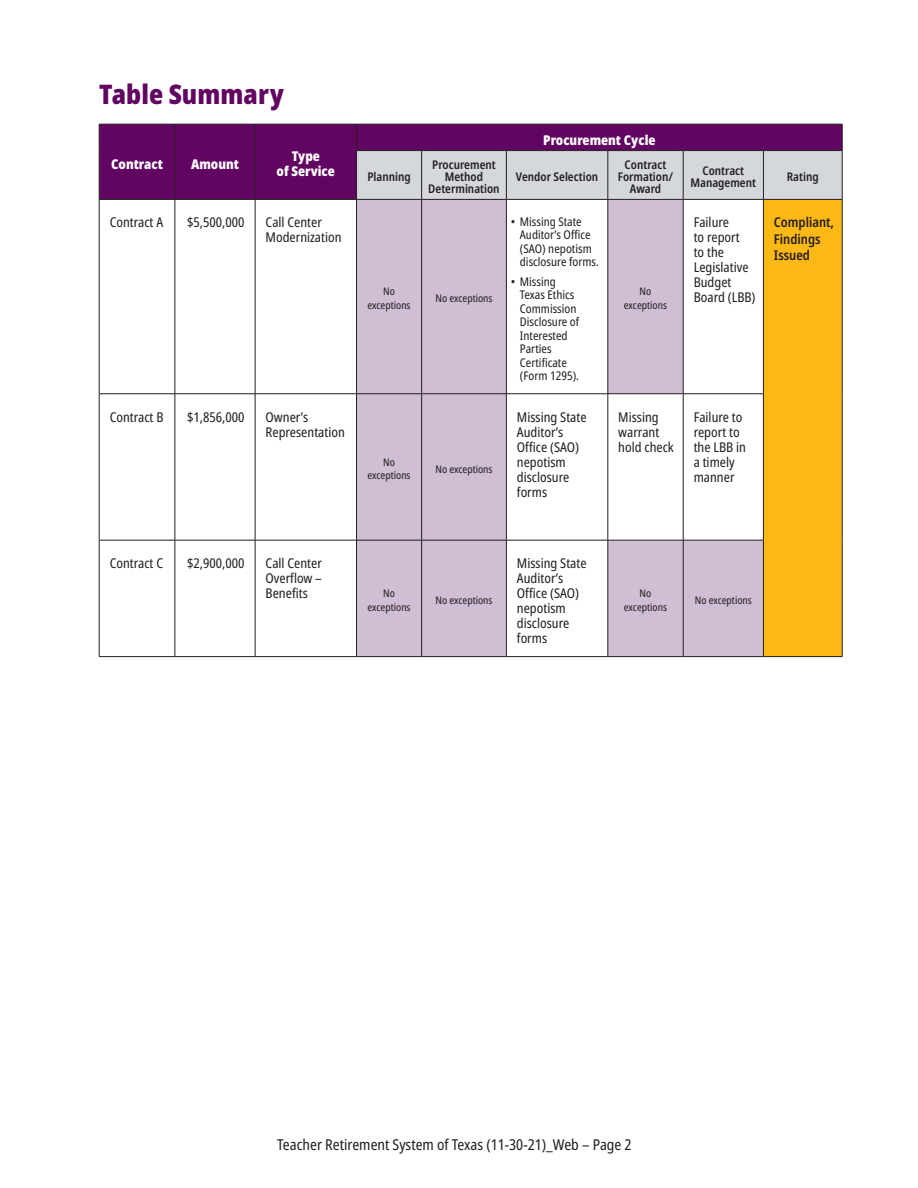
<style>
.page{position:relative;width:918px;height:1188px;background:#fff}
.page>*{position:absolute;margin:0;border:0;box-sizing:border-box;transform-origin:0 0}
.t1{font:900 condensed 27px "Noto Sans";letter-spacing:.005em;color:#620562}
.t2{font:condensed 15px "Noto Sans";color:#231f20}
.t3{font:condensed 13.5px/15px "Noto Sans";color:#231f20}
.t4{font:900 condensed 13.5px/15px "Noto Sans";color:#fff;text-align:center}
.t5{font:600 condensed 13.5px/16.5px "Noto Sans";color:#231f20}
.t6{font:condensed 12px/13.5px "Noto Sans";color:#231f20}
.t7{font:600 condensed 12px/12px "Noto Sans";color:#231f20;text-align:center}
.t8{font:condensed 10.5px/13.5px "Noto Sans";color:#231f20;text-align:center}
</style>
<div class="page">
<div style="left:100px;top:125px;width:256px;height:74px;background:#620562"></div>
<svg style="left:357px;top:200px;width:406px;height:456px;fill:#cfbed4"></svg>
<div style="left:763px;top:199px;width:79px;height:458px;background:#fcb814"></div>
<hr style="left:99px;top:124px;width:76px;height:1px;background:#231f20">
<svg style="left:99px;top:124px;width:1px;height:27px"></svg>
<hr style="left:175px;top:124px;width:80px;height:1px;background:#231f20">
<svg style="left:175px;top:124px;width:1px;height:27px"></svg>
<hr style="left:255px;top:124px;width:102px;height:1px;background:#231f20">
<svg style="left:255px;top:124px;width:1px;height:27px"></svg>
<svg style="left:356px;top:124px;width:487px;height:75px;background:#aa8cae"></svg>
<hr style="left:99px;top:151px;width:1px;height:48px;background:#231f20">
<hr style="left:175px;top:151px;width:1px;height:48px;background:#231f20">
<hr style="left:255px;top:151px;width:1px;height:48px;background:#231f20">
<hr style="left:356px;top:151px;width:1px;height:48px;background:#231f20">
<hr style="left:421px;top:151px;width:1px;height:48px;background:#231f20">
<hr style="left:506px;top:151px;width:1px;height:48px;background:#231f20">
<hr style="left:608px;top:151px;width:1px;height:48px;background:#231f20">
<hr style="left:683px;top:151px;width:1px;height:48px;background:#231f20">
<hr style="left:763px;top:151px;width:1px;height:48px;background:#231f20">
<hr style="left:842px;top:151px;width:1px;height:48px;background:#231f20">
<hr style="left:357px;top:199px;width:65px;height:1px;background:#231f20">
<hr style="left:422px;top:199px;width:84px;height:1px;background:#231f20">
<hr style="left:506px;top:199px;width:102px;height:1px;background:#231f20">
<hr style="left:608px;top:199px;width:75px;height:1px;background:#231f20">
<hr style="left:683px;top:199px;width:80px;height:1px;background:#231f20">
<hr style="left:763px;top:199px;width:79px;height:1px;background:#231f20">
<hr style="left:99px;top:200px;width:1px;height:194px;background:#231f20">
<hr style="left:175px;top:200px;width:1px;height:194px;background:#231f20">
<hr style="left:255px;top:200px;width:1px;height:194px;background:#231f20">
<hr style="left:356px;top:200px;width:1px;height:194px;background:#231f20">
<hr style="left:421px;top:200px;width:1px;height:194px;background:#231f20">
<hr style="left:506px;top:200px;width:1px;height:194px;background:#231f20">
<hr style="left:608px;top:200px;width:1px;height:194px;background:#231f20">
<hr style="left:683px;top:200px;width:1px;height:194px;background:#231f20">
<hr style="left:763px;top:200px;width:1px;height:194px;background:#231f20">
<hr style="left:842px;top:200px;width:1px;height:194px;background:#231f20">
<hr style="left:99px;top:393px;width:76px;height:1px;background:#231f20">
<hr style="left:99px;top:394px;width:1px;height:146px;background:#231f20">
<hr style="left:175px;top:393px;width:80px;height:1px;background:#231f20">
<hr style="left:175px;top:394px;width:1px;height:146px;background:#231f20">
<hr style="left:255px;top:393px;width:102px;height:1px;background:#231f20">
<hr style="left:255px;top:394px;width:1px;height:146px;background:#231f20">
<hr style="left:357px;top:393px;width:65px;height:1px;background:#231f20">
<hr style="left:356px;top:394px;width:1px;height:146px;background:#231f20">
<hr style="left:422px;top:393px;width:84px;height:1px;background:#231f20">
<hr style="left:421px;top:394px;width:1px;height:146px;background:#231f20">
<hr style="left:506px;top:393px;width:102px;height:1px;background:#231f20">
<hr style="left:506px;top:394px;width:1px;height:146px;background:#231f20">
<hr style="left:608px;top:393px;width:75px;height:1px;background:#231f20">
<hr style="left:608px;top:394px;width:1px;height:146px;background:#231f20">
<hr style="left:683px;top:393px;width:81px;height:1px;background:#231f20">
<hr style="left:683px;top:394px;width:1px;height:146px;background:#231f20">
<hr style="left:763px;top:394px;width:1px;height:146px;background:#231f20">
<hr style="left:842px;top:394px;width:1px;height:146px;background:#231f20">
<hr style="left:99px;top:540px;width:76px;height:1px;background:#231f20">
<hr style="left:99px;top:540px;width:1px;height:116px;background:#231f20">
<hr style="left:175px;top:540px;width:80px;height:1px;background:#231f20">
<hr style="left:175px;top:540px;width:1px;height:116px;background:#231f20">
<hr style="left:255px;top:540px;width:102px;height:1px;background:#231f20">
<hr style="left:255px;top:540px;width:1px;height:116px;background:#231f20">
<hr style="left:357px;top:540px;width:65px;height:1px;background:#231f20">
<hr style="left:356px;top:540px;width:1px;height:116px;background:#231f20">
<hr style="left:422px;top:540px;width:84px;height:1px;background:#231f20">
<hr style="left:421px;top:540px;width:1px;height:116px;background:#231f20">
<hr style="left:506px;top:540px;width:102px;height:1px;background:#231f20">
<hr style="left:506px;top:540px;width:1px;height:116px;background:#231f20">
<hr style="left:608px;top:540px;width:75px;height:1px;background:#231f20">
<hr style="left:608px;top:540px;width:1px;height:116px;background:#231f20">
<hr style="left:683px;top:540px;width:81px;height:1px;background:#231f20">
<hr style="left:683px;top:540px;width:1px;height:116px;background:#231f20">
<hr style="left:763px;top:540px;width:1px;height:116px;background:#231f20">
<hr style="left:842px;top:540px;width:1px;height:116px;background:#231f20">
<hr style="left:99px;top:656px;width:76px;height:1px;background:#231f20">
<hr style="left:175px;top:656px;width:80px;height:1px;background:#231f20">
<hr style="left:255px;top:656px;width:102px;height:1px;background:#231f20">
<hr style="left:357px;top:656px;width:65px;height:1px;background:#231f20">
<hr style="left:422px;top:656px;width:84px;height:1px;background:#231f20">
<hr style="left:506px;top:656px;width:102px;height:1px;background:#231f20">
<hr style="left:608px;top:656px;width:75px;height:1px;background:#231f20">
<hr style="left:683px;top:656px;width:80px;height:1px;background:#231f20">
<hr style="left:763px;top:656px;width:79px;height:1px;background:#231f20">
<hr style="left:356px;top:150px;width:66px;height:1px;background:#231f20">
<hr style="left:422px;top:150px;width:84px;height:1px;background:#231f20">
<hr style="left:506px;top:150px;width:102px;height:1px;background:#231f20">
<hr style="left:608px;top:150px;width:75px;height:1px;background:#231f20">
<hr style="left:683px;top:150px;width:80px;height:1px;background:#231f20">
<hr style="left:763px;top:150px;width:79px;height:1px;background:#231f20">
<hr style="left:99px;top:199px;width:76px;height:1px;background:#231f20">
<hr style="left:175px;top:199px;width:80px;height:1px;background:#231f20">
<hr style="left:255px;top:199px;width:102px;height:1px;background:#231f20">
<h1 class="t1" style="left:99px;top:74px;width:186px">Table Summary</h1>
<p class="t4" style="left:111px;top:157px;width:53px">Contract</p>
<p class="t4" style="left:191px;top:157px;width:49px">Amount</p>
<p class="t4" style="left:277px;top:149px;width:60px">Type<br>of Service</p>
<p class="t3" style="left:110px;top:215px;width:55px">Contract A</p>
<p class="t3" style="left:187px;top:215px;width:59px">$5,500,000</p>
<p class="t3" style="left:266px;top:215px;width:78px">Call Center<br>Modernization</p>
<p class="t3" style="left:110px;top:410px;width:55px">Contract B</p>
<p class="t3" style="left:187px;top:410px;width:59px">$1,856,000</p>
<p class="t3" style="left:266px;top:410px;width:81px">Owner’s<br>Representation</p>
<p class="t4" style="left:543px;top:132px;width:114px">Procurement Cycle</p>
<p class="t7" style="left:367px;top:171px;width:45px">Planning</p>
<p class="t7" style="left:428px;top:159px;width:73px">Procurement<br>Method<br>Determination</p>
<p class="t7" style="left:516px;top:171px;width:84px">Vendor Selection</p>
<p class="t7" style="left:618px;top:159px;width:57px">Contract<br>Formation/<br>Award</p>
<p class="t7" style="left:691px;top:165px;width:67px">Contract<br>Management</p>
<p class="t7" style="left:787px;top:171px;width:33px">Rating</p>
<p class="t8" style="left:367px;top:285px;width:45px">No exceptions</p>
<p class="t8" style="left:435px;top:292px;width:59px">No exceptions</p>
<p class="t8" style="left:367px;top:456px;width:45px">No exceptions</p>
<p class="t8" style="left:435px;top:462px;width:59px">No exceptions</p>
<p class="t6" style="left:520px;top:215px;width:81px;text-indent:-9px">• Missing State<br>Auditor’s Office (SAO) nepotism disclosure forms.</p>
<p class="t6" style="left:520px;top:275px;width:61px;text-indent:-9px">• Missing<br>Texas Ethics<br>Commission<br>Disclosure of<br>Interested<br>Parties<br>Certificate (Form 1295).</p>
<p class="t8" style="left:624px;top:285px;width:45px">No exceptions</p>
<p class="t3" style="left:694px;top:215px;width:63px">Failure<br>to report<br>to the<br>Legislative<br>Budget<br>Board (LBB)</p>
<p class="t5" style="left:774px;top:215px;width:62px">Compliant,<br>Findings<br>Issued</p>
<p class="t3" style="left:517px;top:410px;width:71px">Missing State<br>Auditor’s<br>Office (SAO) nepotism disclosure forms</p>
<p class="t3" style="left:618px;top:410px;width:57px">Missing warrant hold check</p>
<p class="t3" style="left:694px;top:410px;width:54px">Failure to report to the LBB in a timely manner</p>
<p class="t3" style="left:110px;top:556px;width:55px">Contract C</p>
<p class="t3" style="left:187px;top:556px;width:59px">$2,900,000</p>
<p class="t3" style="left:266px;top:556px;width:58px;text-align:justify">Call Center Overflow – Benefits</p>
<p class="t8" style="left:367px;top:587px;width:45px">No exceptions</p>
<p class="t8" style="left:435px;top:594px;width:59px">No exceptions</p>
<p class="t3" style="left:517px;top:556px;width:71px">Missing State<br>Auditor’s<br>Office (SAO) nepotism disclosure forms</p>
<p class="t8" style="left:624px;top:587px;width:45px">No exceptions</p>
<p class="t8" style="left:695px;top:594px;width:59px">No exceptions</p>
<p class="t2" style="left:277px;top:1134px;width:356px">Teacher Retirement System of Texas (11-30-21)_Web – Page 2</p>
</div>
